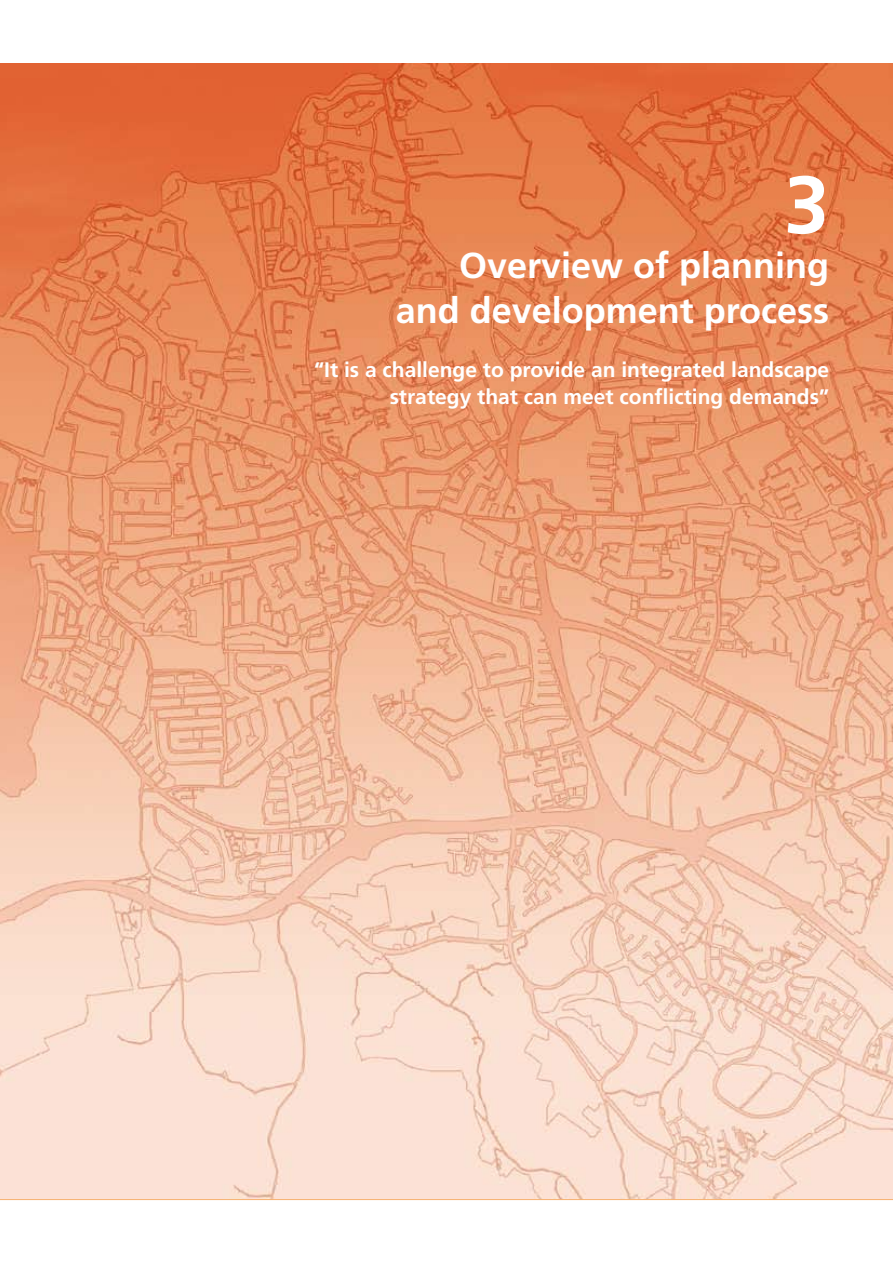
<style>
.page{position:relative;width:893px;height:1263px;background:#fff}
.page>*{position:absolute;margin:0;border:0;box-sizing:border-box;transform-origin:0 0}
.t1{font:700 81px "Frutiger";color:#fff}
.t2{font:700 36px/45px "Frutiger";color:#fff;text-align:right}
.t3{font:700 21px/27px "Frutiger";color:#fff;text-align:right}
</style>
<div class="page">
<img style="left:0;top:64px;width:893px;height:1135px">
<hr style="left:0;top:1199px;width:893px;height:1px;background:#f7b16f">
<h1 class="t1" style="left:784px;top:157px;width:47px">3</h1>
<h2 class="t2" style="left:396px;top:243px;width:435px">Overview of planning and development process</h2>
<p class="t3" style="left:314px;top:356px;width:517px">“It is a challenge to provide an integrated landscape strategy that can meet conflicting demands”</p>
</div>
